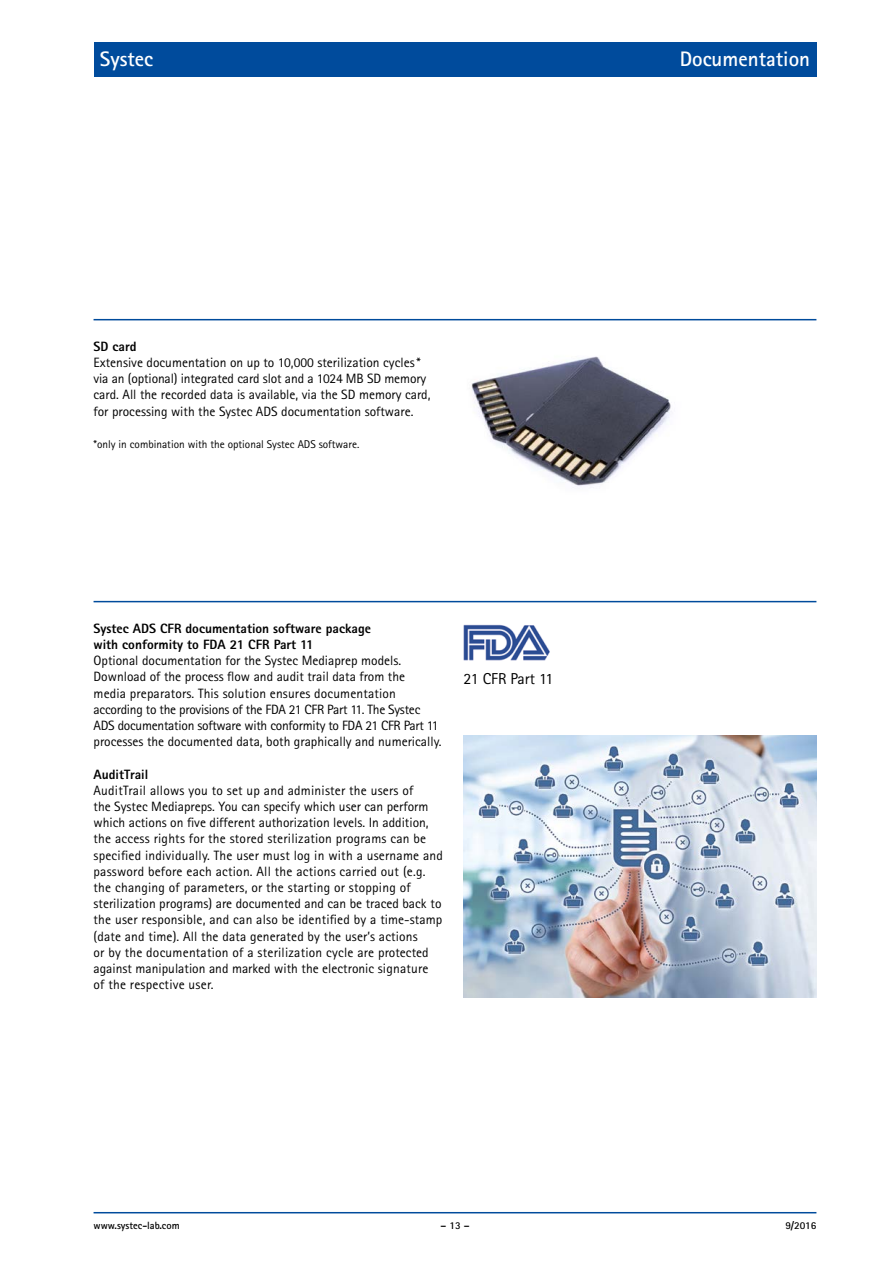
<style>
.page{position:relative;width:893px;height:1263px;background:#fff}
.page>*{position:absolute;margin:0;border:0;box-sizing:border-box;transform-origin:0 0}
.t1{font:700 21px "Rotis Sans Serif";color:#fff}
.t2{font:15.75px "Rotis Sans Serif";color:#000}
.t3{font:13.5px/16.2px "Rotis Sans Serif";color:#000}
.t4{font:800 13.5px/16.2px "Rotis Sans Serif";color:#000}
.t5{font:11.25px "Rotis Sans Serif";color:#000}
.t6{font:700 10.5px "Rotis Sans Serif";color:#000}
</style>
<div class="page">
<div style="left:94px;top:43px;width:722px;height:34px;background:#004b9c"></div>
<hr style="left:94px;top:1212px;width:722px;height:1px;background:#004b9c">
<hr style="left:94px;top:319px;width:722px;height:1px;background:#004b9c">
<img style="left:471px;top:356px;width:201px;height:131px">
<hr style="left:94px;top:601px;width:722px;height:1px;background:#004b9c">
<img style="left:463px;top:736px;width:353px;height:261px">
<img style="left:463px;top:624px;width:87px;height:37px">
<h1 class="t1" style="left:100px;top:45px;width:55px">Systec</h1>
<h1 class="t1" style="left:680px;top:45px;width:132px">Documentation</h1>
<p class="t4" style="left:94px;top:338px;width:44px">SD card</p>
<p class="t3" style="left:94px;top:354px;width:338px">Extensive documentation on up to 10,000 sterilization cycles* via an (optional) integrated card slot and a 1024 MB SD memory card. All the recorded data is available, via the SD memory card, for processing with the Systec ADS documentation software.</p>
<p class="t5" style="left:94px;top:437px;width:267px">*only in combination with the optional Systec ADS software.</p>
<p class="t4" style="left:94px;top:620px;width:279px">Systec ADS CFR documentation software package with conformity to FDA 21 CFR Part 11</p>
<p class="t3" style="left:94px;top:652px;width:349px">Optional documentation for the Systec Mediaprep models.<br>Download of the process flow and audit trail data from the<br>media preparators. This solution ensures documentation according to the provisions of the FDA 21 CFR Part 11. The Systec ADS documentation software with conformity to FDA 21 CFR Part 11 processes the documented data, both graphically and numerically.</p>
<p class="t4" style="left:94px;top:766px;width:56px">AuditTrail</p>
<p class="t3" style="left:94px;top:782px;width:351px">AuditTrail allows you to set up and administer the users of<br>the Systec Mediapreps. You can specify which user can perform which actions on five different authorization levels. In addition, the access rights for the stored sterilization programs can be specified individually. The user must log in with a username and password before each action. All the actions carried out (e.g. the changing of parameters, or the starting or stopping of sterilization programs) are documented and can be traced back to the user responsible, and can also be identified by a time-stamp (date and time). All the data generated by the user’s actions<br>or by the documentation of a sterilization cycle are protected against manipulation and marked with the electronic signature<br>of the respective user.</p>
<p class="t2" style="left:463px;top:669px;width:91px">21 CFR Part 11</p>
<p class="t6" style="left:94px;top:1218px;width:88px">www.systec-lab.com</p>
<p class="t6" style="left:440px;top:1218px;width:31px">– 13 –</p>
<p class="t6" style="left:785px;top:1218px;width:33px">9/2016</p>
</div>
